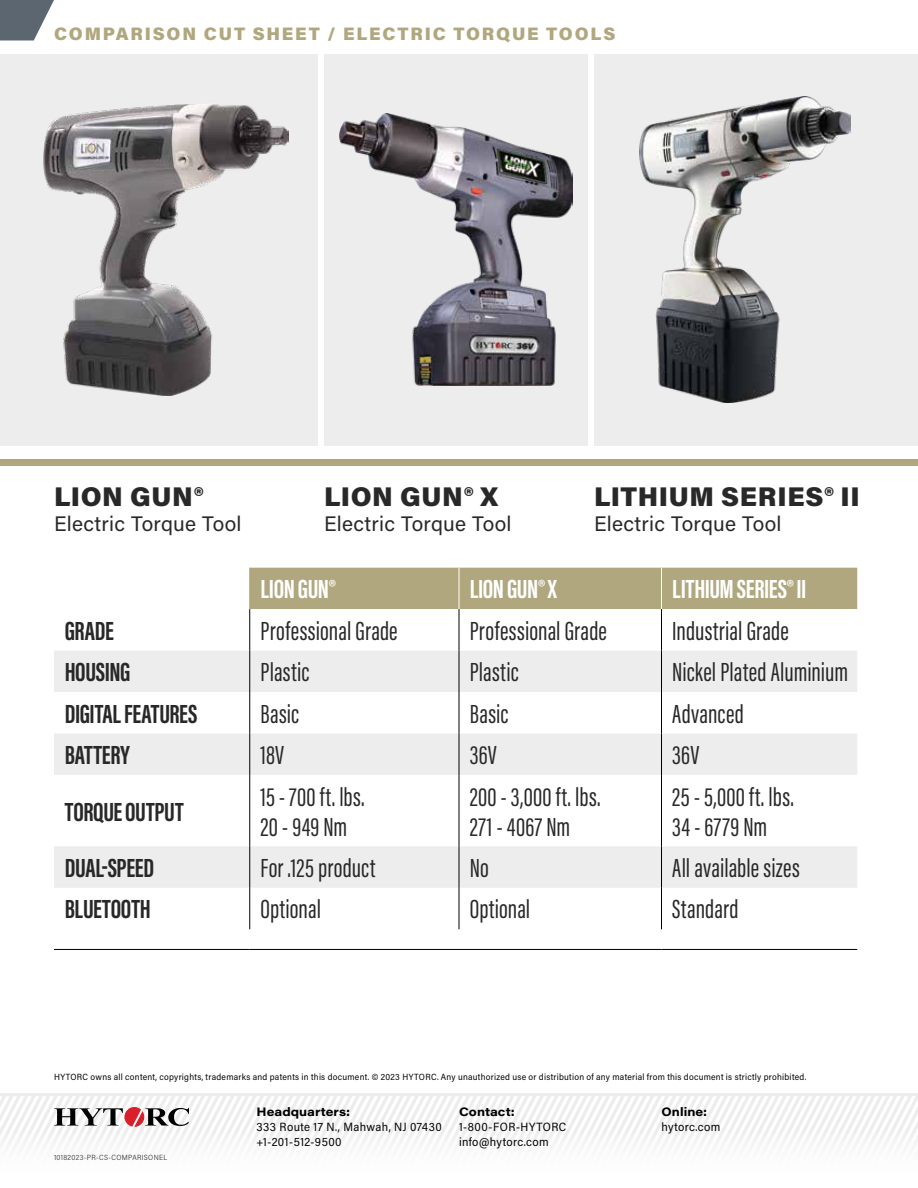
<style>
.page{position:relative;width:918px;height:1188px;background:#fff}
.page>*{position:absolute;margin:0;border:0;box-sizing:border-box;transform-origin:0 0}
.t1{font:27px/30px "Acumin Pro Extra Cond";letter-spacing:.005em;color:#292829}
.t2{font:700 27px "Acumin Pro Extra Cond";letter-spacing:-.01em;color:#292829}
.t3{font:900 27px "Acumin Pro";letter-spacing:.02em;color:#292829}
.t4{font:700 27px "Acumin Pro Extra Cond";letter-spacing:-.02em;color:#fff}
.t5{font:21px "Acumin Pro";letter-spacing:.015em;color:#292829}
.t6{font:900 18px "Acumin Pro";letter-spacing:.1em;color:#b0a77e}
.t7{font:12px/15px "Acumin Pro Semi Cond";letter-spacing:.035em;color:#000}
.t8{font:700 12px "Acumin Pro Wide";letter-spacing:.005em;color:#000}
.t9{font:9px "Acumin Pro Semi Cond";letter-spacing:.03em;color:#000}
.t10{font:300 7.5px "Acumin Pro Semi Cond";letter-spacing:.045em;color:#292829}
</style>
<div class="page">
<div style="left:0;top:1094px;width:918px;height:94px;background:#ededee"></div>
<svg style="left:0;top:1096px;width:918px;height:92px;fill:#fcfcfc"></svg>
<svg style="left:54px;top:1107px;width:135px;height:20px"></svg>
<svg style="left:0;top:0;width:54px;height:40px"></svg>
<div style="left:0;top:459px;width:918px;height:7px;background:#b0a77e"></div>
<div style="left:0;top:54px;width:317px;height:392px;background:#ededee"></div>
<img style="left:44px;top:104px;width:244px;height:292px">
<div style="left:594px;top:54px;width:324px;height:392px;background:#ededee"></div>
<img style="left:640px;top:97px;width:211px;height:306px">
<div style="left:324px;top:54px;width:263px;height:392px;background:#ededee"></div>
<img style="left:339px;top:114px;width:233px;height:272px">
<div style="left:250px;top:568px;width:607px;height:41px;background:#b0a77e"></div>
<svg style="left:54px;top:651px;width:803px;height:237px;fill:#ededee"></svg>
<hr style="left:459px;top:568px;width:1px;height:41px;background:#fff">
<hr style="left:661px;top:568px;width:1px;height:41px;background:#fff">
<hr style="left:249px;top:609px;width:1px;height:42px;background:#000">
<hr style="left:459px;top:609px;width:1px;height:42px;background:#000">
<hr style="left:661px;top:609px;width:1px;height:42px;background:#000">
<hr style="left:249px;top:651px;width:1px;height:41px;background:#000">
<hr style="left:459px;top:651px;width:1px;height:41px;background:#000">
<hr style="left:661px;top:651px;width:1px;height:41px;background:#000">
<hr style="left:249px;top:692px;width:1px;height:41px;background:#000">
<hr style="left:459px;top:692px;width:1px;height:41px;background:#000">
<hr style="left:661px;top:692px;width:1px;height:41px;background:#000">
<hr style="left:249px;top:733px;width:1px;height:42px;background:#000">
<hr style="left:459px;top:733px;width:1px;height:42px;background:#000">
<hr style="left:661px;top:733px;width:1px;height:42px;background:#000">
<hr style="left:249px;top:775px;width:1px;height:71px;background:#000">
<hr style="left:459px;top:775px;width:1px;height:71px;background:#000">
<hr style="left:661px;top:775px;width:1px;height:71px;background:#000">
<hr style="left:249px;top:846px;width:1px;height:42px;background:#000">
<hr style="left:459px;top:846px;width:1px;height:42px;background:#000">
<hr style="left:661px;top:846px;width:1px;height:42px;background:#000">
<hr style="left:249px;top:888px;width:1px;height:41px;background:#000">
<hr style="left:459px;top:888px;width:1px;height:41px;background:#000">
<hr style="left:661px;top:888px;width:1px;height:41px;background:#000">
<hr style="left:249px;top:568px;width:1px;height:41px;background:#b0a77e">
<hr style="left:54px;top:949px;width:196px;height:1px;background:#000">
<hr style="left:250px;top:949px;width:209px;height:1px;background:#000">
<hr style="left:459px;top:949px;width:203px;height:1px;background:#000">
<hr style="left:662px;top:949px;width:195px;height:1px;background:#000">
<p class="t6" style="left:54px;top:21px;width:563px">COMPARISON CUT SHEET / ELECTRIC TORQUE TOOLS</p>
<p class="t3" style="left:54px;top:477px;width:151px">LION GUN®</p>
<p class="t5" style="left:54px;top:509px;width:189px">Electric Torque Tool</p>
<p class="t3" style="left:324px;top:477px;width:176px">LION GUN® X</p>
<p class="t5" style="left:324px;top:509px;width:189px">Electric Torque Tool</p>
<p class="t3" style="left:594px;top:477px;width:267px">LITHIUM SERIES® II</p>
<p class="t5" style="left:594px;top:509px;width:189px">Electric Torque Tool</p>
<p class="t4" style="left:261px;top:573px;width:77px">LION GUN®</p>
<p class="t4" style="left:470px;top:573px;width:89px">LION GUN® X</p>
<p class="t4" style="left:672px;top:573px;width:136px">LITHIUM SERIES® II</p>
<p class="t2" style="left:65px;top:614px;width:51px">GRADE</p>
<p class="t1" style="left:261px;top:616px;width:139px">Professional Grade</p>
<p class="t1" style="left:470px;top:616px;width:139px">Professional Grade</p>
<p class="t1" style="left:672px;top:616px;width:118px">Industrial Grade</p>
<p class="t2" style="left:65px;top:656px;width:67px">HOUSING</p>
<p class="t1" style="left:261px;top:657px;width:50px">Plastic</p>
<p class="t1" style="left:470px;top:657px;width:50px">Plastic</p>
<p class="t1" style="left:672px;top:657px;width:177px">Nickel Plated Aluminium</p>
<p class="t2" style="left:65px;top:697px;width:134px">DIGITAL FEATURES</p>
<p class="t1" style="left:261px;top:699px;width:40px">Basic</p>
<p class="t1" style="left:470px;top:699px;width:40px">Basic</p>
<p class="t1" style="left:672px;top:699px;width:73px">Advanced</p>
<p class="t2" style="left:65px;top:738px;width:66px">BATTERY</p>
<p class="t1" style="left:261px;top:740px;width:25px">18V</p>
<p class="t1" style="left:470px;top:740px;width:29px">36V</p>
<p class="t1" style="left:672px;top:740px;width:29px">36V</p>
<p class="t2" style="left:65px;top:795px;width:120px">TORQUE OUTPUT</p>
<p class="t1" style="left:261px;top:781px;width:106px">15 - 700 ft. lbs.<br>20 - 949 Nm</p>
<p class="t1" style="left:470px;top:781px;width:132px">200 - 3,000 ft. lbs.<br>271 - 4067 Nm</p>
<p class="t1" style="left:672px;top:781px;width:123px">25 - 5,000 ft. lbs.<br>34 - 6779 Nm</p>
<p class="t2" style="left:65px;top:851px;width:91px">DUAL-SPEED</p>
<p class="t1" style="left:261px;top:853px;width:116px">For .125 product</p>
<p class="t1" style="left:470px;top:853px;width:21px">No</p>
<p class="t1" style="left:672px;top:853px;width:129px">All available sizes</p>
<p class="t2" style="left:65px;top:893px;width:88px">BLUETOOTH</p>
<p class="t1" style="left:261px;top:894px;width:62px">Optional</p>
<p class="t1" style="left:470px;top:894px;width:62px">Optional</p>
<p class="t1" style="left:672px;top:894px;width:68px">Standard</p>
<p class="t9" style="left:54px;top:1070px;width:754px">HYTORC owns all content, copyrights, trademarks and patents in this document. © 2023 HYTORC. Any unauthorized use or distribution of any material from this document is strictly prohibited.</p>
<p class="t10" style="left:54px;top:1152px;width:115px">10182023-PR-CS-COMPARISONEL</p>
<p class="t8" style="left:256px;top:1103px;width:95px">Headquarters:</p>
<p class="t7" style="left:256px;top:1119px;width:187px">333 Route 17 N., Mahwah, NJ 07430 +1-201-512-9500</p>
<p class="t8" style="left:459px;top:1103px;width:57px">Contact:</p>
<p class="t7" style="left:459px;top:1119px;width:109px">1-800-FOR-HYTORC info@hytorc.com</p>
<p class="t8" style="left:662px;top:1103px;width:47px">Online:</p>
<p class="t7" style="left:662px;top:1119px;width:61px">hytorc.com</p>
</div>
